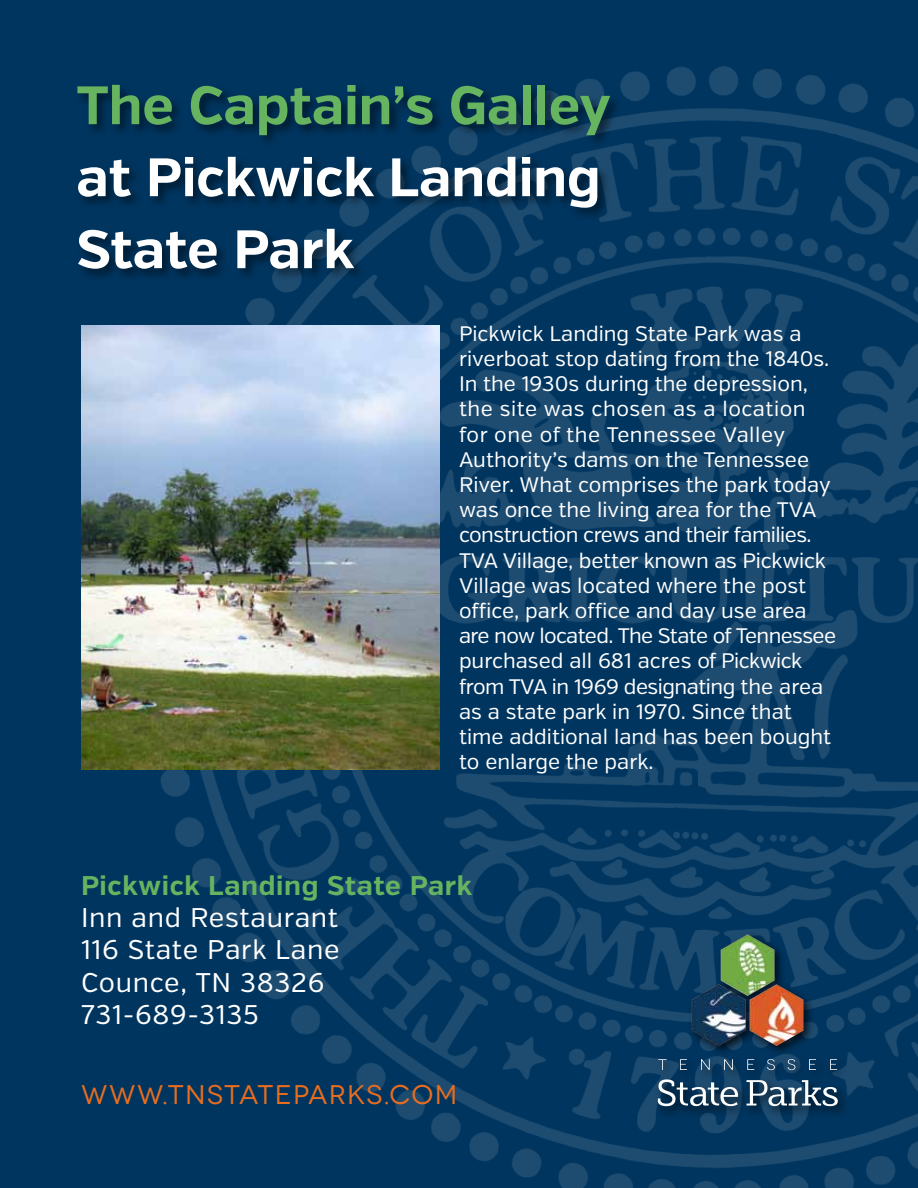
<style>
.page{position:relative;width:918px;height:1188px;background:#00355f}
.page>*{position:absolute;margin:0;border:0;box-sizing:border-box;transform-origin:0 0}
.t1{font:700 54px/72px "Verb";color:#fff}
.t2{font:700 54px "Verb";color:#66b360}
.t3{font:27px/32.4px "Verb";letter-spacing:.025em;color:#fff}
.t4{font:700 27px "Verb";letter-spacing:.025em;color:#66b360}
.t5{font:27px "Novecentowide";letter-spacing:.05em;color:#e86d1f}
.t6{font:21px/25.2px "Verb";color:#fff}
</style>
<div class="page">
<img style="left:121px;top:45px;width:797px;height:1143px">
<div style="left:74px;top:82px;width:549px;height:200px;background:#000;opacity:.5"></div>
<div style="left:654px;top:932px;width:195px;height:186px;background:#000;opacity:.75"></div>
<img style="left:722px;top:934px;width:25px;height:15px">
<img style="left:81px;top:326px;width:359px;height:444px">
<h1 class="t2" style="left:76px;top:73px;width:536px">The Captain’s Galley</h1>
<h1 class="t1" style="left:76px;top:142px;width:526px">at Pickwick Landing<br>State Park</h1>
<p class="t6" style="left:459px;top:321px;width:379px">Pickwick Landing State Park was a riverboat stop dating from the 1840s.<br>In the 1930s during the depression, the site was chosen as a location for one of the Tennessee Valley Authority’s dams on the Tennessee River. What comprises the park today was once the living area for the TVA construction crews and their families.<br>TVA Village, better known as Pickwick Village was located where the post office, park office and day use area are now located. The State of Tennessee purchased all 681 acres of Pickwick from TVA in 1969 designating the area as a state park in 1970. Since that time additional land has been bought to enlarge the park.</p>
<p class="t4" style="left:81px;top:869px;width:393px">Pickwick Landing State Park</p>
<p class="t3" style="left:81px;top:902px;width:260px">Inn and Restaurant<br>116 State Park Lane<br>Counce, TN 38326<br>731-689-3135</p>
<p class="t5" style="left:81px;top:1079px;width:378px">WWW.TNSTATEPARKS.COM</p>
</div>
